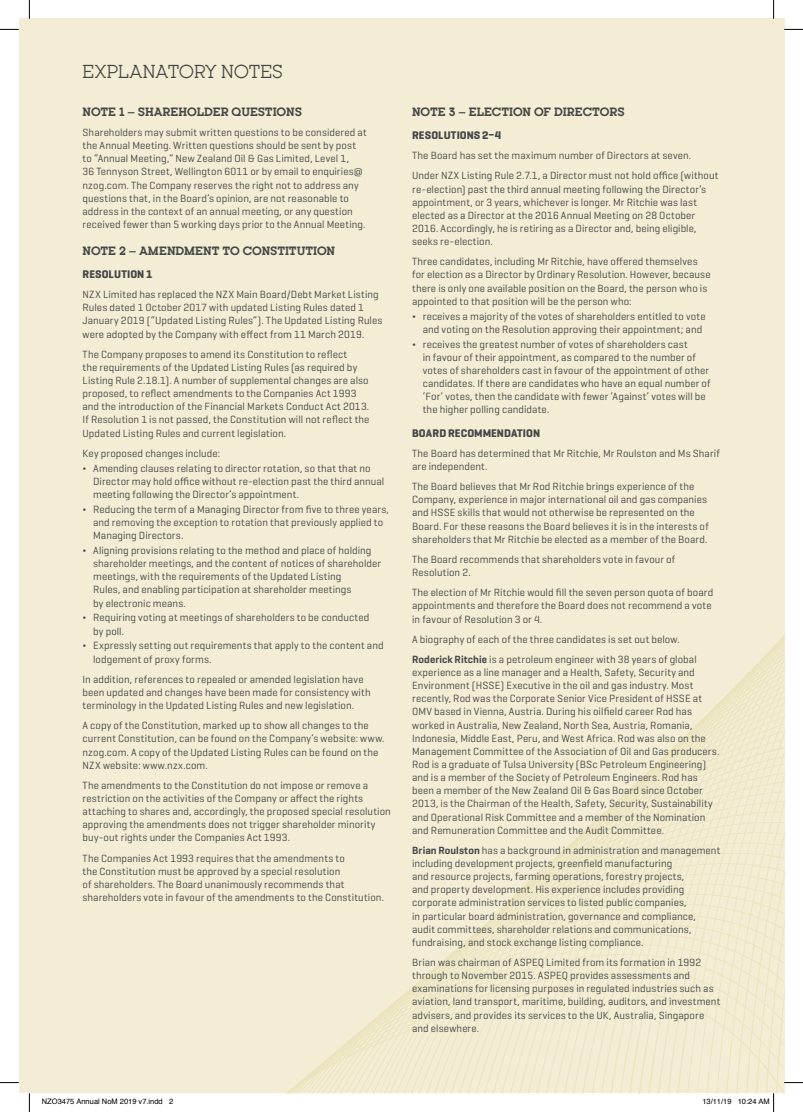
<style>
.page{position:relative;width:803px;height:1112px;background:#fff}
.page>*{position:absolute;margin:0;border:0;box-sizing:border-box;transform-origin:0 0}
.t1{font:17.5px "Kettering 105 W00";color:#454647}
.t2{font:700 11.25px "Kettering 105 W00";letter-spacing:-.01em;color:#454647}
.t3{font:700 11.25px "Geogrotesque";letter-spacing:.005em;color:#454647}
.t4{font:10.62px/13.1px "Geogrotesque";letter-spacing:.01em;color:#454647}
.t5{font:7.5px "Helvetica";color:#000}
.s1{font-weight:600}
</style>
<div class="page">
<div style="left:19px;top:19px;width:765px;height:1073px;background:#f2edd4"></div>
<svg style="left:558px;top:845px;width:180px;height:10px"></svg>
<svg style="left:547px;top:855px;width:191px;height:10px"></svg>
<svg style="left:536px;top:865px;width:201px;height:10px"></svg>
<svg style="left:525px;top:875px;width:209px;height:10px"></svg>
<svg style="left:516px;top:885px;width:222px;height:9px"></svg>
<svg style="left:506px;top:894px;width:232px;height:10px"></svg>
<svg style="left:497px;top:904px;width:241px;height:10px"></svg>
<svg style="left:288px;top:914px;width:450px;height:178px"></svg>
<svg style="left:0;top:29px;width:19px;height:1px"></svg>
<svg style="left:784px;top:29px;width:19px;height:1px"></svg>
<svg style="left:0;top:1082px;width:19px;height:1px"></svg>
<svg style="left:29px;top:0;width:1px;height:19px"></svg>
<svg style="left:29px;top:1092px;width:1px;height:19px"></svg>
<svg style="left:773px;top:0;width:1px;height:19px"></svg>
<svg style="left:738px;top:114px;width:65px;height:997px"></svg>
<h1 class="t1" style="left:83px;top:62px;width:202px">EXPLANATORY NOTES</h1>
<p class="t2" style="left:83px;top:105px;width:221px">NOTE 1 – SHAREHOLDER QUESTIONS</p>
<p class="t4" style="left:83px;top:125px;width:286px">Shareholders may submit written questions to be considered at the Annual Meeting. Written questions should be sent by post to “Annual Meeting,” New Zealand Oil &amp; Gas Limited, Level 1,<br>36 Tennyson Street, Wellington 6011 or by email to enquiries@ nzog.com. The Company reserves the right not to address any questions that, in the Board’s opinion, are not reasonable to address in the context of an annual meeting, or any question received fewer than 5 working days prior to the Annual Meeting.</p>
<p class="t2" style="left:83px;top:244px;width:76px">NOTE 2 – AMENDMENT</p>
<p class="t2" style="left:222px;top:244px;width:39px">TO CONSTIT</p>
<p class="t2" style="left:297px;top:244px;width:17px">UTION</p>
<p class="t3" style="left:83px;top:267px;width:72px">RESOLUTION 1</p>
<p class="t4" style="left:83px;top:287px;width:301px">NZX Limited has replaced the NZX Main Board/Debt Market Listing Rules dated 1 October 2017 with updated Listing Rules dated 1<br>January 2019 (“Updated Listing Rules”). The Updated Listing Rules were adopted by the Company with effect from 11 March 2019.</p>
<p class="t4" style="left:83px;top:347px;width:288px">The Company proposes to amend its Constitution to reflect<br>the requirements of the Updated Listing Rules (as required by Listing Rule 2.18.1). A number of supplemental changes are also proposed, to reflect amendments to the Companies Act 1993 and the introduction of the Financial Markets Conduct Act 2013.<br>If Resolution 1 is not passed, the Constitution will not reflect the Updated Listing Rules and current legislation.</p>
<p class="t4" style="left:83px;top:445px;width:290px;line-height:14.9px">Key proposed changes include:<br>¬ Amending clauses relating to director rotation, so that that no</p>
<p class="t4" style="left:93px;top:474px;width:293px">Director may hold office without re-election past the third annual meeting following the Director’s appointment.</p>
<p class="t4" style="left:93px;top:502px;width:297px;text-indent:-11px">¬ Reducing the term of a Managing Director from five to three years, and removing the exception to rotation that previously applied to<br>Managing Directors.</p>
<p class="t4" style="left:93px;top:543px;width:289px;text-indent:-11px">¬ Aligning provisions relating to the method and place of holding shareholder meetings, and the content of notices of shareholder meetings, with the requirements of the Updated Listing<br>Rules, and enabling participation at shareholder meetings<br>by electronic means.</p>
<p class="t4" style="left:93px;top:610px;width:278px;text-indent:-11px">¬ Requiring voting at meetings of shareholders to be conducted by poll.</p>
<p class="t4" style="left:93px;top:638px;width:292px;text-indent:-11px">¬ Expressly setting out requirements that apply to the content and lodgement of proxy forms.</p>
<p class="t4" style="left:83px;top:672px;width:290px">In addition, references to repealed or amended legislation have been updated and changes have been made for consistency with terminology in the Updated Listing Rules and new legislation.</p>
<p class="t4" style="left:83px;top:718px;width:303px">A copy of the Constitution, marked up to show all changes to the current Constitution, can be found on the Company’s website: www. nzog.com. A copy of the Updated Listing Rules can be found on the NZX website: www.nzx.com.</p>
<p class="t4" style="left:83px;top:778px;width:310px">The amendments to the Constitution do not impose or remove a restriction on the activities of the Company or affect the rights attaching to shares and, accordingly, the proposed special resolution approving the amendments does not trigger shareholder minority buy-out rights under the Companies Act 1993.</p>
<p class="t4" style="left:83px;top:851px;width:303px">The Companies Act 1993 requires that the amendments to<br>the Constitution must be approved by a special resolution<br>of shareholders. The Board unanimously recommends that shareholders vote in favour of the amendments to the Constitution.</p>
<p class="t2" style="left:412px;top:105px;width:214px">NOTE 3 – ELECTION OF DIRECTORS</p>
<p class="t3" style="left:412px;top:128px;width:90px">RESOLUTIONs 2–4</p>
<p class="t4" style="left:412px;top:145px;width:308px;line-height:20.2px">The Board has set the maximum number of Directors at seven.<br>Under NZX Listing Rule 2.7.1, a Director must not hold office (without</p>
<p class="t4" style="left:412px;top:182px;width:296px">re-election) past the third annual meeting following the Director’s appointment, or 3 years, whichever is longer. Mr Ritchie was last elected as a Director at the 2016 Annual Meeting on 28 October 2016. Accordingly, he is retiring as a Director and, being eligible, seeks re-election.</p>
<p class="t4" style="left:412px;top:255px;width:300px">Three candidates, including Mr Ritchie, have offered themselves for election as a Director by Ordinary Resolution. However, because there is only one available position on the Board, the person who is appointed to that position will be the person who:</p>
<p class="t4" style="left:423px;top:309px;width:284px;text-indent:-11px">¬ receives a majority of the votes of shareholders entitled to vote and voting on the Resolution approving their appointment; and</p>
<p class="t4" style="left:423px;top:337px;width:289px;text-indent:-11px">¬ receives the greatest number of votes of shareholders cast<br>in favour of their appointment, as compared to the number of votes of shareholders cast in favour of the appointment of other candidates. If there are candidates who have an equal number of ‘For’ votes, then the candidate with fewer ‘Against’ votes will be the higher polling candidate.</p>
<p class="t3" style="left:412px;top:425px;width:130px">BOARD RECOMMENDATION</p>
<p class="t4" style="left:412px;top:446px;width:309px">The Board has determined that Mr Ritchie, Mr Roulston and Ms Sharif are independent.</p>
<p class="t4" style="left:412px;top:479px;width:298px">The Board believes that Mr Rod Ritchie brings experience of the Company, experience in major international oil and gas companies and HSSE skills that would not otherwise be represented on the Board. For these reasons the Board believes it is in the interests of shareholders that Mr Ritchie be elected as a member of the Board.</p>
<p class="t4" style="left:412px;top:552px;width:265px">The Board recommends that shareholders vote in favour of<br>Resolution 2.</p>
<p class="t4" style="left:412px;top:585px;width:303px">The election of Mr Ritchie would fill the seven person quota of board appointments and therefore the Board does not recommend a vote in favour of Resolution 3 or 4.</p>
<p class="t4" style="left:412px;top:628px;width:286px;line-height:20.2px">A biography of each of the three candidates is set out below.<br><span class="s1">Roderick Ritchie</span> is a petroleum engineer with 38 years of global</p>
<p class="t4" style="left:412px;top:665px;width:309px">experience as a line manager and a Health, Safety, Security and Environment (HSSE) Executive in the oil and gas industry. Most recently, Rod was the Corporate Senior Vice President of HSSE at OMV based in Vienna, Austria. During his oilfield career Rod has worked in Australia, New Zealand, North Sea, Austria, Romania, Indonesia, Middle East, Peru, and West Africa. Rod was also on the Management Committee of the Association of Oil and Gas producers.<br>Rod is a graduate of Tulsa University (BSc Petroleum Engineering) and is a member of the Society of Petroleum Engineers. Rod has been a member of the New Zealand Oil &amp; Gas Board since October 2013, is the Chairman of the Health, Safety, Security, Sustainability and Operational Risk Committee and a member of the Nomination and Remuneration Committee and the Audit Committee.</p>
<p class="t4" style="left:412px;top:843px;width:310px"><span class="s1">Brian Roulston</span> has a background in administration and management including development projects, greenfield manufacturing<br>and resource projects, farming operations, forestry projects,<br>and property development. His experience includes providing corporate administration services to listed public companies,<br>in particular board administration, governance and compliance, audit committees, shareholder relations and communications, fundraising, and stock exchange listing compliance.</p>
<p class="t4" style="left:412px;top:955px;width:310px">Brian was chairman of ASPEQ Limited from its formation in 1992 through to November 2015. ASPEQ provides assessments and examinations for licensing purposes in regulated industries such as aviation, land transport, maritime, building, auditors, and investment advisers, and provides its services to the UK, Australia, Singapore and elsewhere.</p>
<p class="t5" style="left:42px;top:1095px;width:133px">NZO3475 Annual NoM 2019 v7.indd 2</p>
<p class="t5" style="left:702px;top:1095px;width:69px">13/11/19 10:24 AM</p>
</div>
